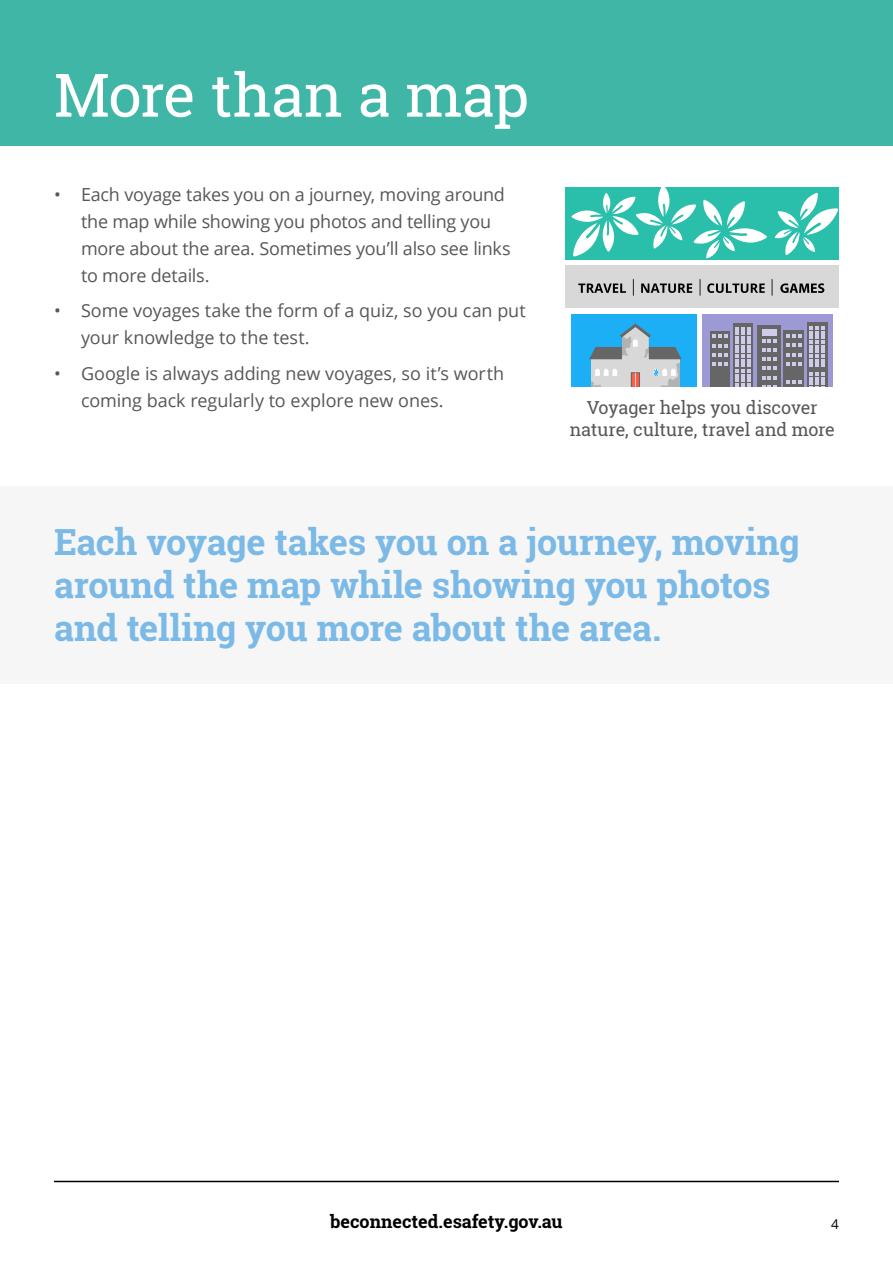
<style>
.page{position:relative;width:893px;height:1263px;background:#fff}
.page>*{position:absolute;margin:0;border:0;box-sizing:border-box;transform-origin:0 0}
.t1{font:60px "Roboto Slab";letter-spacing:-.02em;color:#fff}
.t2{font:700 36px/43.2px "Roboto Slab";letter-spacing:-.015em;color:#7bb9e7}
.t3{font:18px/27px "Open Sans";letter-spacing:-.01em;color:#575756}
.t4{font:18px/21.6px "Roboto Slab";letter-spacing:-.01em;color:#575756;text-align:center}
.t5{font:700 18px "Roboto Slab";color:#000}
.t6{font:13.5px "Open Sans";color:#000}
</style>
<div class="page">
<hr style="left:54px;top:1181px;width:785px;height:1px;background:#000">
<div style="left:0;top:0;width:893px;height:145px;background:#40b6a6"></div>
<div style="left:0;top:487px;width:893px;height:197px;background:#f6f6f6"></div>
<div style="left:566px;top:266px;width:273px;height:42px;background:#d7d8d7"></div>
<svg style="left:578px;top:283px;width:48px;height:10px"></svg>
<svg style="left:641px;top:283px;width:51px;height:10px"></svg>
<svg style="left:707px;top:283px;width:58px;height:10px"></svg>
<svg style="left:633px;top:279px;width:1px;height:17px"></svg>
<svg style="left:700px;top:279px;width:1px;height:17px"></svg>
<svg style="left:772px;top:279px;width:1px;height:17px"></svg>
<div style="left:566px;top:188px;width:273px;height:72px;background:#2abfaa"></div>
<svg style="left:780px;top:283px;width:44px;height:10px"></svg>
<div style="left:571px;top:314px;width:125px;height:73px;background:#1caff6"></div>
<div style="left:702px;top:314px;width:131px;height:73px;background:#9c99d4"></div>
<div style="left:733px;top:323px;width:20px;height:53px;background:linear-gradient(to right,#666,#666)"></div>
<div style="left:710px;top:331px;width:20px;height:53px;background:#666"></div>
<div style="left:757px;top:325px;width:24px;height:57px;background:#666"></div>
<svg style="left:713px;top:335px;width:15px;height:3px"></svg>
<svg style="left:713px;top:344px;width:15px;height:3px"></svg>
<svg style="left:713px;top:353px;width:15px;height:3px"></svg>
<svg style="left:713px;top:362px;width:15px;height:3px"></svg>
<div style="left:762px;top:330px;width:15px;height:6px;background:#cecce9"></div>
<svg style="left:762px;top:339px;width:15px;height:3px"></svg>
<svg style="left:762px;top:349px;width:15px;height:3px"></svg>
<svg style="left:762px;top:358px;width:15px;height:3px"></svg>
<svg style="left:762px;top:367px;width:15px;height:3px"></svg>
<svg style="left:807px;top:322px;width:20px;height:46px"></svg>
<div style="left:784px;top:331px;width:20px;height:54px;background:#666"></div>
<svg style="left:786px;top:334px;width:16px;height:3px"></svg>
<svg style="left:786px;top:344px;width:16px;height:3px"></svg>
<svg style="left:786px;top:353px;width:16px;height:3px"></svg>
<svg style="left:786px;top:362px;width:16px;height:3px"></svg>
<svg style="left:733px;top:369px;width:20px;height:18px"></svg>
<div style="left:710px;top:377px;width:20px;height:10px;background:#666"></div>
<div style="left:757px;top:371px;width:24px;height:16px;background:#666"></div>
<svg style="left:735px;top:327px;width:15px;height:59px"></svg>
<svg style="left:762px;top:376px;width:15px;height:3px"></svg>
<svg style="left:762px;top:385px;width:15px;height:2px"></svg>
<svg style="left:807px;top:368px;width:20px;height:19px"></svg>
<div style="left:784px;top:377px;width:20px;height:10px;background:#666"></div>
<svg style="left:786px;top:380px;width:16px;height:3px"></svg>
<svg style="left:810px;top:326px;width:15px;height:61px"></svg>
<svg style="left:589px;top:323px;width:93px;height:64px"></svg>
<svg style="left:775px;top:193px;width:63px;height:62px"></svg>
<svg style="left:571px;top:188px;width:196px;height:70px"></svg>
<h1 class="t1" style="left:54px;top:54px;width:477px">More than a map</h1>
<p class="t3" style="left:81px;top:180px;width:431px;text-indent:-27px">• Each voyage takes you on a journey, moving around the map while showing you photos and telling you more about the area. Sometimes you’ll also see links to more details.</p>
<p class="t3" style="left:81px;top:297px;width:446px;text-indent:-27px">• Some voyages take the form of a quiz, so you can put your knowledge to the test.</p>
<p class="t3" style="left:81px;top:359px;width:425px;text-indent:-27px">• Google is always adding new voyages, so it’s worth coming back regularly to explore new ones.</p>
<p class="t4" style="left:570px;top:397px;width:267px">Voyager helps you discover nature, culture, travel and more</p>
<p class="t2" style="left:54px;top:520px;width:747px">Each voyage takes you on a journey, moving around the map while showing you photos and telling you more about the area.</p>
<p class="t5" style="left:330px;top:1209px;width:234px">beconnected.esafety.gov.au</p>
<p class="t6" style="left:831px;top:1214px;width:9px">4</p>
</div>
